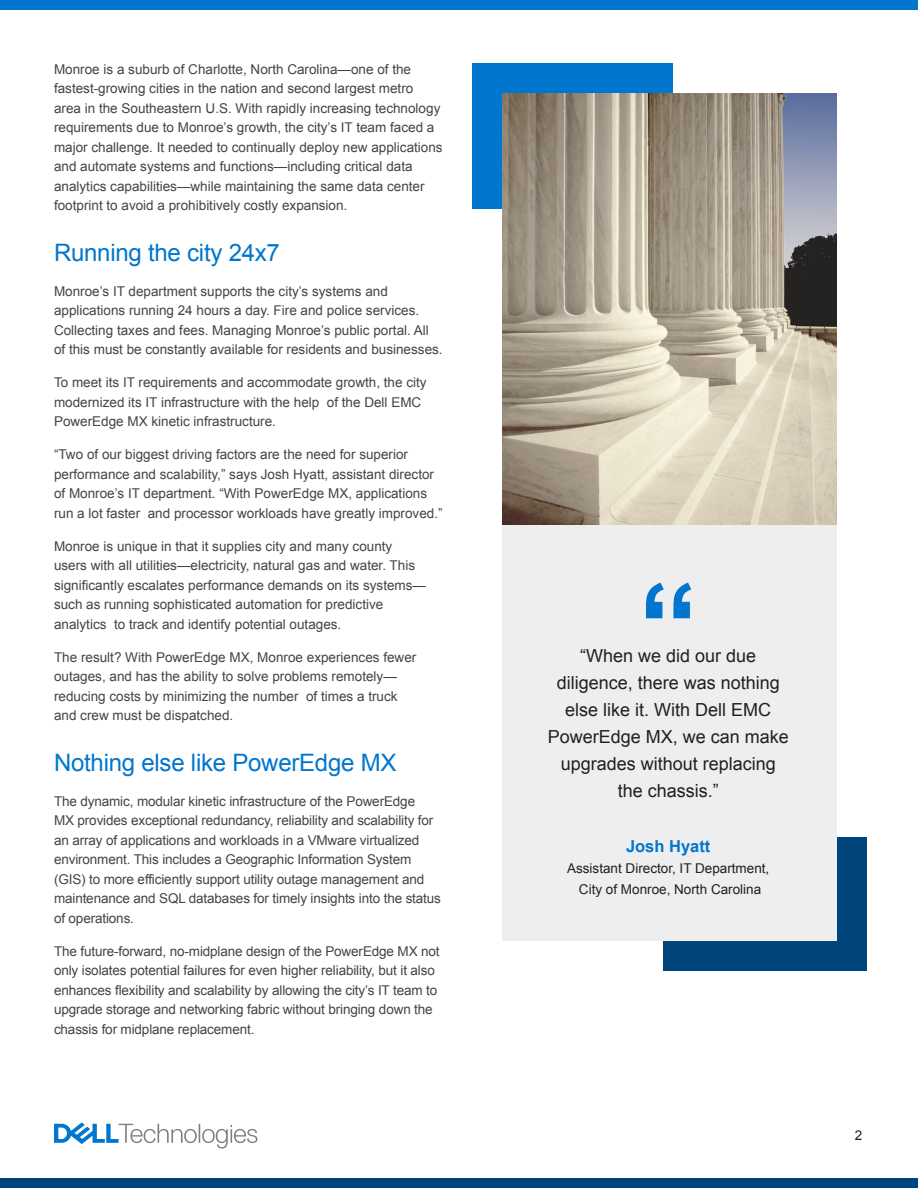
<style>
.page{position:relative;width:918px;height:1188px;background:#fff}
.page>*{position:absolute;margin:0;border:0;box-sizing:border-box;transform-origin:0 0}
.t1{font:700 120px "Arial";color:#0076ce}
.t2{font:24px "Arial";letter-spacing:-.01em;color:#0076ce}
.t3{font:18px/27px "Arial";color:#231f20;text-align:center}
.t4{font:700 16.5px "Arial";color:#0076ce}
.t5{font:13.5px/19.5px "Arial";color:#444}
.t6{font:13.5px "Arial";color:#231f20}
</style>
<div class="page">
<div style="left:472px;top:64px;width:201px;height:145px;background:#0076ce"></div>
<div style="left:663px;top:838px;width:204px;height:133px;background:#00447c"></div>
<img style="left:502px;top:94px;width:335px;height:432px">
<div style="left:502px;top:526px;width:335px;height:415px;background:#eee"></div>
<div style="left:0;top:1178px;width:918px;height:10px;background:#00447c"></div>
<div style="left:0;top:0;width:918px;height:10px;background:#0076ce"></div>
<svg style="left:54px;top:1122px;width:203px;height:27px"></svg>
<p class="t5" style="left:54px;top:59px;width:390px">Monroe is a suburb of Charlotte, North Carolina—one of the fastest-growing cities in the nation and second largest metro area in the Southeastern U.S. With rapidly increasing technology requirements due to Monroe’s growth, the city’s IT team faced a major challenge. It needed to continually deploy new applications and automate systems and functions—including critical data analytics capabilities—while maintaining the same data center footprint to avoid a prohibitively costly expansion.</p>
<p class="t2" style="left:54px;top:237px;width:227px">Running the city 24x7</p>
<p class="t5" style="left:54px;top:281px;width:390px">Monroe’s IT department supports the city’s systems and applications running 24 hours a day. Fire and police services.<br>Collecting taxes and fees. Managing Monroe’s public portal. All of this must be constantly available for residents and businesses.</p>
<p class="t5" style="left:54px;top:373px;width:374px">To meet its IT requirements and accommodate growth, the city modernized its IT infrastructure with the help of the Dell EMC<br>PowerEdge MX kinetic infrastructure.</p>
<p class="t5" style="left:54px;top:445px;width:390px">“Two of our biggest driving factors are the need for superior performance and scalability,” says Josh Hyatt, assistant director of Monroe’s IT department. “With PowerEdge MX, applications run a lot faster and processor workloads have greatly improved.”</p>
<p class="t5" style="left:54px;top:536px;width:374px">Monroe is unique in that it supplies city and many county users with all utilities—electricity, natural gas and water. This significantly escalates performance demands on its systems— such as running sophisticated automation for predictive analytics to track and identify potential outages.</p>
<p class="t5" style="left:54px;top:647px;width:364px">The result? With PowerEdge MX, Monroe experiences fewer outages, and has the ability to solve problems remotely— reducing costs by minimizing the number of times a truck and crew must be dispatched.</p>
<p class="t2" style="left:54px;top:747px;width:344px">Nothing else like PowerEdge MX</p>
<p class="t5" style="left:54px;top:791px;width:389px">The dynamic, modular kinetic infrastructure of the PowerEdge<br>MX provides exceptional redundancy, reliability and scalability for an array of applications and workloads in a VMware virtualized environment. This includes a Geographic Information System (GIS) to more efficiently support utility outage management and maintenance and SQL databases for timely insights into the status of operations.</p>
<p class="t5" style="left:54px;top:941px;width:387px">The future-forward, no-midplane design of the PowerEdge MX not only isolates potential failures for even higher reliability, but it also enhances flexibility and scalability by allowing the city’s IT team to upgrade storage and networking fabric without bringing down the chassis for midplane replacement.</p>
<p class="t1" style="left:638px;top:548px;width:61px">“</p>
<p class="t3" style="left:548px;top:642px;width:243px">“When we did our due diligence, there was nothing else like it. With Dell EMC<br>PowerEdge MX, we can make upgrades without replacing the chassis.”</p>
<p class="t4" style="left:626px;top:835px;width:86px">Josh Hyatt</p>
<p class="t6" style="left:567px;top:859px;width:204px">Assistant Director, IT Department,</p>
<p class="t6" style="left:579px;top:880px;width:184px">City of Monroe, North Carolina</p>
<p class="t6" style="left:855px;top:1127px;width:9px">2</p>
</div>
